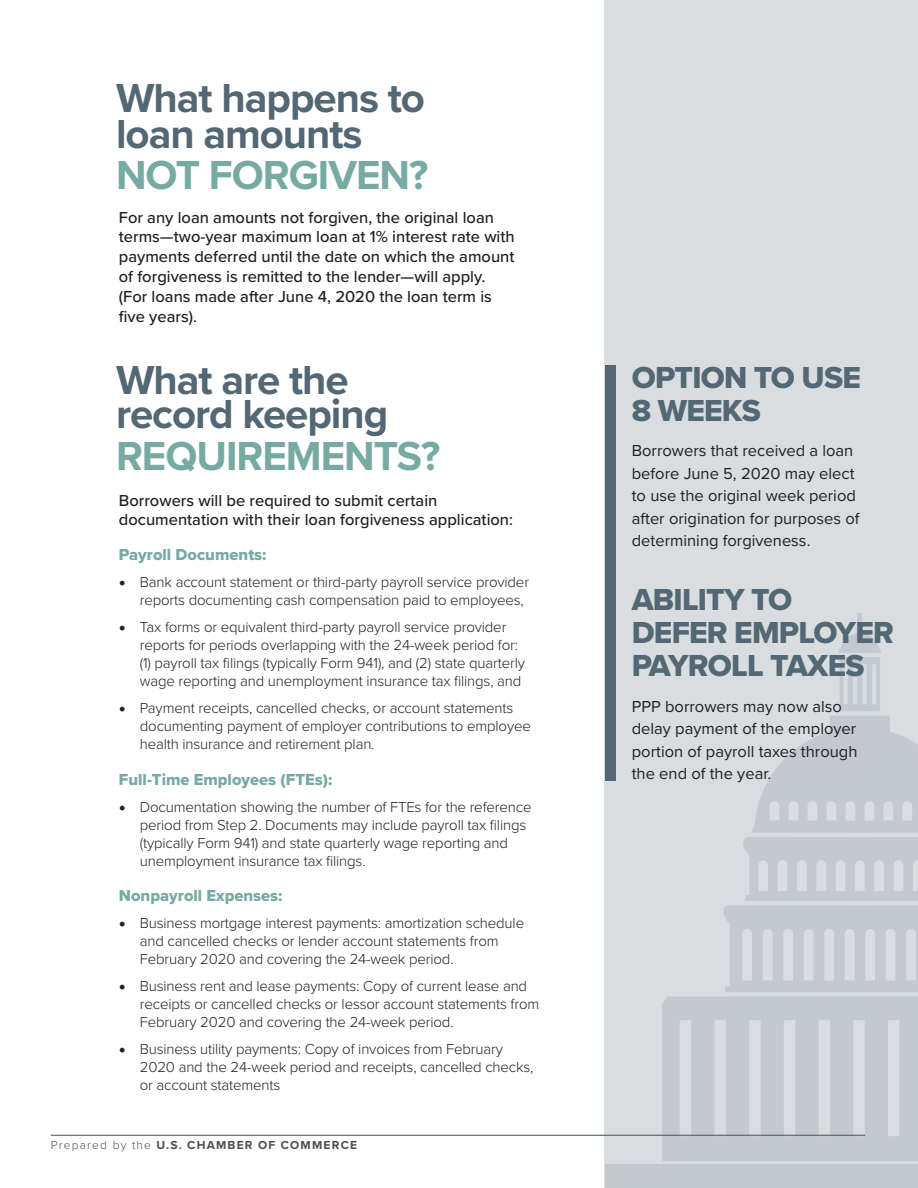
<style>
.page{position:relative;width:918px;height:1188px;background:#fff}
.page>*{position:absolute;margin:0;border:0;box-sizing:border-box;transform-origin:0 0}
.t1{font:700 42px/36px "Proxima Nova";letter-spacing:-.025em;color:#536874}
.t2{font:700 42px "Proxima Nova";letter-spacing:-.025em;color:#76aaa2}
.t3{font:700 42px "Proxima Nova";letter-spacing:-.025em;color:#76aaa3}
.t4{font:31.5px/33px "Proxima Nova Extrabld";letter-spacing:-.025em;color:#536874}
.t5{font:500 16.5px/19.8px "Proxima Nova";color:#231f20}
.t6{font:16.5px/22.5px "Proxima Nova";color:#231f20}
.t7{font:16.5px "Proxima Nova Extrabld";color:#76aaa3}
.t8{font:300 15px/18px "Proxima Nova";letter-spacing:-.01em;color:#231f20}
.t9{font:700 12px "Proxima Nova";letter-spacing:.1em;color:#4d4d4f}
.s1{font-family:"Minion Pro";font-weight:400;font-size:18px}
.s2{font-weight:300}
</style>
<div class="page">
<div style="left:605px;top:0;width:313px;height:1188px;background:#d9dde0"></div>
<hr style="left:858px;top:613px;width:4px;height:21px;background:#c3c9ce">
<div style="left:605px;top:1165px;width:313px;height:23px;background:#c3c9ce"></div>
<svg style="left:662px;top:633px;width:256px;height:528px"></svg>
<hr style="left:51px;top:1135px;width:814px;height:1px;background:#4d4d4f">
<div style="left:605px;top:366px;width:11px;height:415px;background:#536874"></div>
<h1 class="t1" style="left:116px;top:79px;width:310px">What happens to loan amounts</h1>
<h1 class="t3" style="left:116px;top:143px;width:314px">NOT FORGIVEN?</h1>
<p class="t5" style="left:119px;top:207px;width:397px">For any loan amounts not forgiven, the original loan terms—two-year maximum loan at 1% interest rate with payments deferred until the date on which the amount of forgiveness is remitted to the lender—will apply. (For loans made after June 4, 2020 the loan term is five years).</p>
<h1 class="t1" style="left:116px;top:362px;width:274px;line-height:34.5px">What are the record keeping</h1>
<h1 class="t2" style="left:116px;top:425px;width:326px">REQUIREMENTS?</h1>
<p class="t5" style="left:119px;top:490px;width:396px">Borrowers will be required to submit certain documentation with their loan forgiveness application:</p>
<p class="t7" style="left:119px;top:543px;width:149px">Payroll Documents:</p>
<p class="t8" style="left:140px;top:573px;width:391px;text-indent:-21px"><span class="s1">•</span> Bank account statement or third-party payroll service provider reports documenting cash compensation paid to employees,</p>
<p class="t8" style="left:140px;top:618px;width:387px;text-indent:-21px"><span class="s1">•</span> Tax forms or equivalent third-party payroll service provider reports for periods overlapping with the 24-week period for: (1) payroll tax filings (typically Form 941), and (2) state quarterly wage reporting and unemployment insurance tax filings, and</p>
<p class="t8" style="left:140px;top:699px;width:393px;text-indent:-21px"><span class="s1">•</span> Payment receipts, cancelled checks, or account statements documenting payment of employer contributions to employee health insurance and retirement plan.</p>
<p class="t7" style="left:119px;top:767px;width:215px">Full-Time Employees (FTEs):</p>
<p class="t8" style="left:140px;top:797px;width:393px;text-indent:-21px"><span class="s1">•</span> Documentation showing the number of FTEs for the reference period from Step 2. Documents may include payroll tax filings (typically Form 941) and state quarterly wage reporting and unemployment insurance tax filings.</p>
<p class="t7" style="left:119px;top:883px;width:165px">Nonpayroll Expenses:</p>
<p class="t8" style="left:140px;top:913px;width:386px;text-indent:-21px"><span class="s1">•</span> Business mortgage interest payments: amortization schedule and cancelled checks or lender account statements from<br>February 2020 and covering the 24-week period.</p>
<p class="t8" style="left:140px;top:976px;width:401px;text-indent:-21px"><span class="s1">•</span> Business rent and lease payments: Copy of current lease and receipts or cancelled checks or lessor account statements from<br>February 2020 and covering the 24-week period.</p>
<p class="t8" style="left:140px;top:1039px;width:395px;text-indent:-21px"><span class="s1">•</span> Business utility payments: Copy of invoices from February<br>2020 and the 24-week period and receipts, cancelled checks, or account statements</p>
<p class="t9" style="left:51px;top:1136px;width:308px"><span class="s2">Prepared by the</span> U.S. CHAMBER OF COMMERCE</p>
<h2 class="t4" style="left:632px;top:360px;width:231px">OPTION TO USE<br>8 WEEKS</h2>
<p class="t6" style="left:632px;top:439px;width:229px">Borrowers that received a loan before June 5, 2020 may elect to use the original week period after origination for purposes of determining forgiveness.</p>
<h2 class="t4" style="left:632px;top:583px;width:264px">ABILITY TO<br>DEFER EMPLOYER<br>PAYROLL TAXES</h2>
<p class="t6" style="left:632px;top:694px;width:227px">PPP borrowers may now also delay payment of the employer portion of payroll taxes through the end of the year.</p>
</div>
